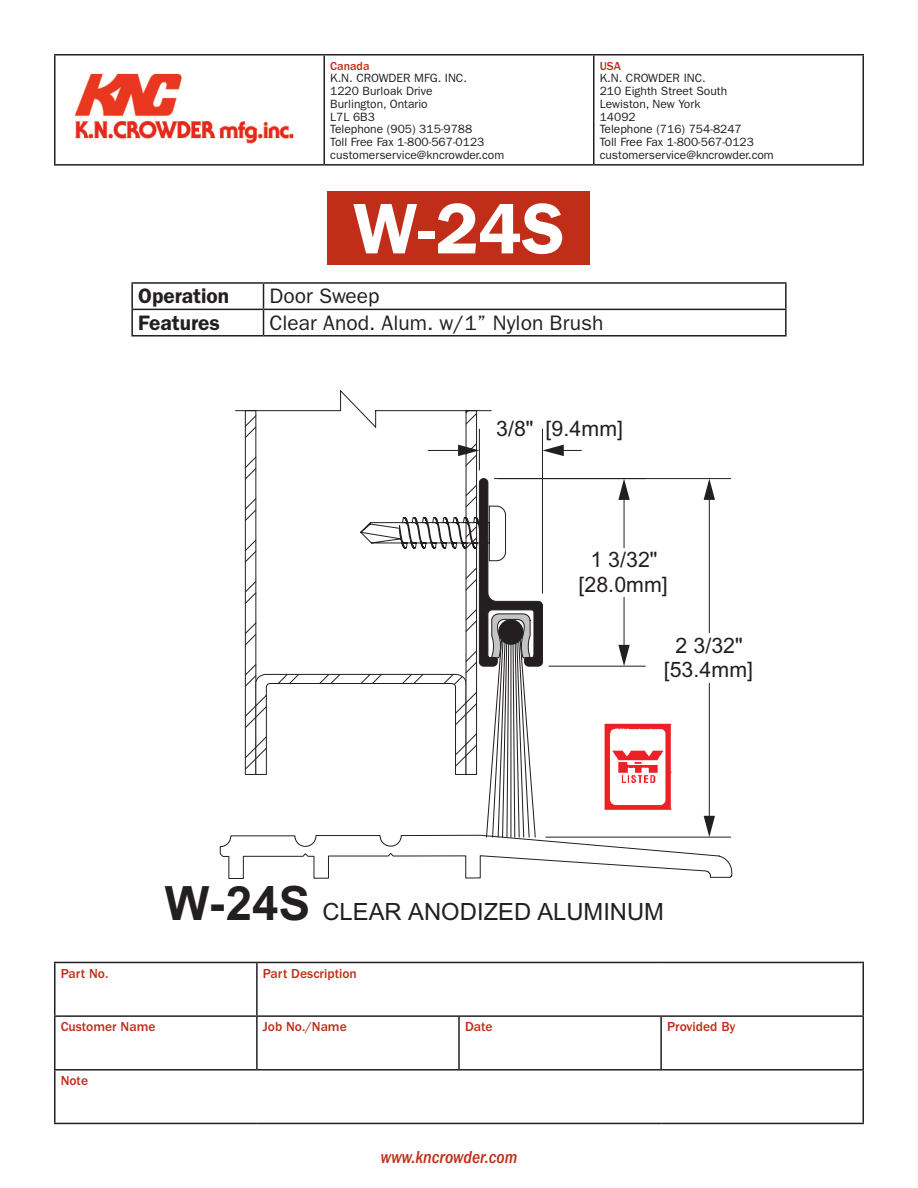
<style>
.page{position:relative;width:918px;height:1188px;background:#fff}
.page>*{position:absolute;margin:0;border:0;box-sizing:border-box;transform-origin:0 0}
.t1{font:600 72px "ITC Franklin Gothic Std";color:#fff}
.t2{font:700 47.25px "Arial";color:#231f20}
.t3{font:23.7px "Arial";color:#231f20}
.t4{font:21.3px/24.6px "Arial";letter-spacing:.005em;color:#231f20;text-align:center}
.t5{font:21px "ITC Franklin Gothic Std";color:#231f20}
.t6{font:600 21px "ITC Franklin Gothic Std";color:#231f20}
.t7{font:italic 500 condensed 18px "ITC Franklin Gothic Std";color:#c02d19}
.t8{font:500 13.5px "ITC Franklin Gothic Std";color:#c02d19}
.t9{font:12px/12.8px "ITC Franklin Gothic Std";color:#231f20}
.t10{font:500 12px "ITC Franklin Gothic Std";color:#c02d19}
</style>
<div class="page">
<hr style="left:54px;top:962px;width:203px;height:1px;background:#231f20">
<hr style="left:54px;top:963px;width:2px;height:52px;background:#231f20">
<hr style="left:257px;top:962px;width:202px;height:1px;background:#231f20">
<hr style="left:256px;top:963px;width:2px;height:52px;background:#231f20">
<hr style="left:459px;top:962px;width:202px;height:1px;background:#231f20">
<hr style="left:661px;top:962px;width:203px;height:1px;background:#231f20">
<hr style="left:862px;top:963px;width:2px;height:52px;background:#231f20">
<hr style="left:54px;top:1015px;width:203px;height:2px;background:#231f20">
<hr style="left:54px;top:1017px;width:2px;height:52px;background:#231f20">
<hr style="left:257px;top:1015px;width:202px;height:2px;background:#231f20">
<hr style="left:256px;top:1017px;width:2px;height:52px;background:#231f20">
<hr style="left:459px;top:1015px;width:202px;height:2px;background:#231f20">
<hr style="left:458px;top:1017px;width:2px;height:52px;background:#231f20">
<hr style="left:661px;top:1015px;width:203px;height:2px;background:#231f20">
<hr style="left:660px;top:1017px;width:2px;height:52px;background:#231f20">
<hr style="left:862px;top:1017px;width:2px;height:52px;background:#231f20">
<hr style="left:54px;top:1069px;width:203px;height:2px;background:#231f20">
<hr style="left:54px;top:1071px;width:2px;height:52px;background:#231f20">
<hr style="left:257px;top:1069px;width:202px;height:2px;background:#231f20">
<hr style="left:459px;top:1069px;width:202px;height:2px;background:#231f20">
<hr style="left:661px;top:1069px;width:203px;height:2px;background:#231f20">
<hr style="left:862px;top:1071px;width:2px;height:52px;background:#231f20">
<hr style="left:54px;top:1123px;width:203px;height:1px;background:#231f20">
<hr style="left:257px;top:1123px;width:202px;height:1px;background:#231f20">
<hr style="left:459px;top:1123px;width:202px;height:1px;background:#231f20">
<hr style="left:661px;top:1123px;width:203px;height:1px;background:#231f20">
<hr style="left:54px;top:54px;width:270px;height:2px;background:#231f20">
<hr style="left:54px;top:56px;width:2px;height:108px;background:#231f20">
<hr style="left:324px;top:54px;width:270px;height:2px;background:#231f20">
<hr style="left:324px;top:56px;width:1px;height:108px;background:#231f20">
<hr style="left:594px;top:54px;width:270px;height:2px;background:#231f20">
<hr style="left:593px;top:56px;width:1px;height:108px;background:#231f20">
<hr style="left:862px;top:56px;width:2px;height:108px;background:#231f20">
<hr style="left:54px;top:164px;width:270px;height:2px;background:#231f20">
<hr style="left:324px;top:164px;width:270px;height:2px;background:#231f20">
<hr style="left:594px;top:164px;width:270px;height:2px;background:#231f20">
<img style="left:74px;top:73px;width:220px;height:71px">
<div style="left:328px;top:191px;width:262px;height:74px;background:#c02d19"></div>
<hr style="left:131px;top:282px;width:133px;height:2px;background:#231f20">
<hr style="left:131px;top:284px;width:2px;height:25px;background:#231f20">
<hr style="left:264px;top:282px;width:523px;height:2px;background:#231f20">
<hr style="left:785px;top:284px;width:2px;height:25px;background:#231f20">
<hr style="left:131px;top:309px;width:133px;height:1px;background:#231f20">
<hr style="left:131px;top:310px;width:2px;height:25px;background:#231f20">
<hr style="left:264px;top:309px;width:523px;height:1px;background:#231f20">
<svg style="left:263px;top:284px;width:1px;height:51px"></svg>
<hr style="left:785px;top:310px;width:2px;height:25px;background:#231f20">
<hr style="left:131px;top:335px;width:133px;height:2px;background:#231f20">
<hr style="left:264px;top:335px;width:523px;height:2px;background:#231f20">
<svg style="left:219px;top:410px;width:513px;height:469px"></svg>
<img style="left:602px;top:719px;width:73px;height:94px">
<p class="t10" style="left:330px;top:59px;width:41px">Canada</p>
<p class="t9" style="left:330px;top:72px;width:176px">K.N. CROWDER MFG. INC.<br>1220 Burloak Drive<br>Burlington, Ontario<br>L7L 6B3<br>Telephone (905) 315-9788<br>Toll Free Fax 1-800-567-0123 customerservice@kncrowder.com</p>
<p class="t1" style="left:353px;top:186px;width:213px">W-24S</p>
<p class="t10" style="left:600px;top:59px;width:23px">USA</p>
<p class="t9" style="left:600px;top:72px;width:176px">K.N. CROWDER INC.<br>210 Eighth Street South<br>Lewiston, New York<br>14092<br>Telephone (716) 754-8247<br>Toll Free Fax 1-800-567-0123 customerservice@kncrowder.com</p>
<p class="t6" style="left:138px;top:284px;width:93px">Operation</p>
<p class="t5" style="left:270px;top:284px;width:112px">Door Sweep</p>
<p class="t6" style="left:138px;top:310px;width:83px">Features</p>
<p class="t5" style="left:270px;top:311px;width:335px">Clear Anod. Alum. w/1” Nylon Brush</p>
<p class="t4" style="left:496px;top:417px;width:128px">3/8" [9.4mm]</p>
<p class="t4" style="left:578px;top:548px;width:91px">1 3/32" [28.0mm]</p>
<p class="t4" style="left:664px;top:633px;width:91px">2 3/32" [53.4mm]</p>
<p class="t2" style="left:165px;top:875px;width:147px">W-24S</p>
<p class="t3" style="left:323px;top:898px;width:343px">CLEAR ANODIZED ALUMINUM</p>
<p class="t8" style="left:61px;top:966px;width:49px">Part No.</p>
<p class="t8" style="left:263px;top:966px;width:95px">Part Description</p>
<p class="t8" style="left:61px;top:1019px;width:96px">Customer Name</p>
<p class="t8" style="left:263px;top:1019px;width:85px">Job No./Name</p>
<p class="t8" style="left:465px;top:1019px;width:29px">Date</p>
<p class="t8" style="left:667px;top:1019px;width:70px">Provided By</p>
<p class="t8" style="left:61px;top:1073px;width:29px">Note</p>
<h3 class="t7" style="left:381px;top:1147px;width:138px">www.kncrowder.com</h3>
</div>
